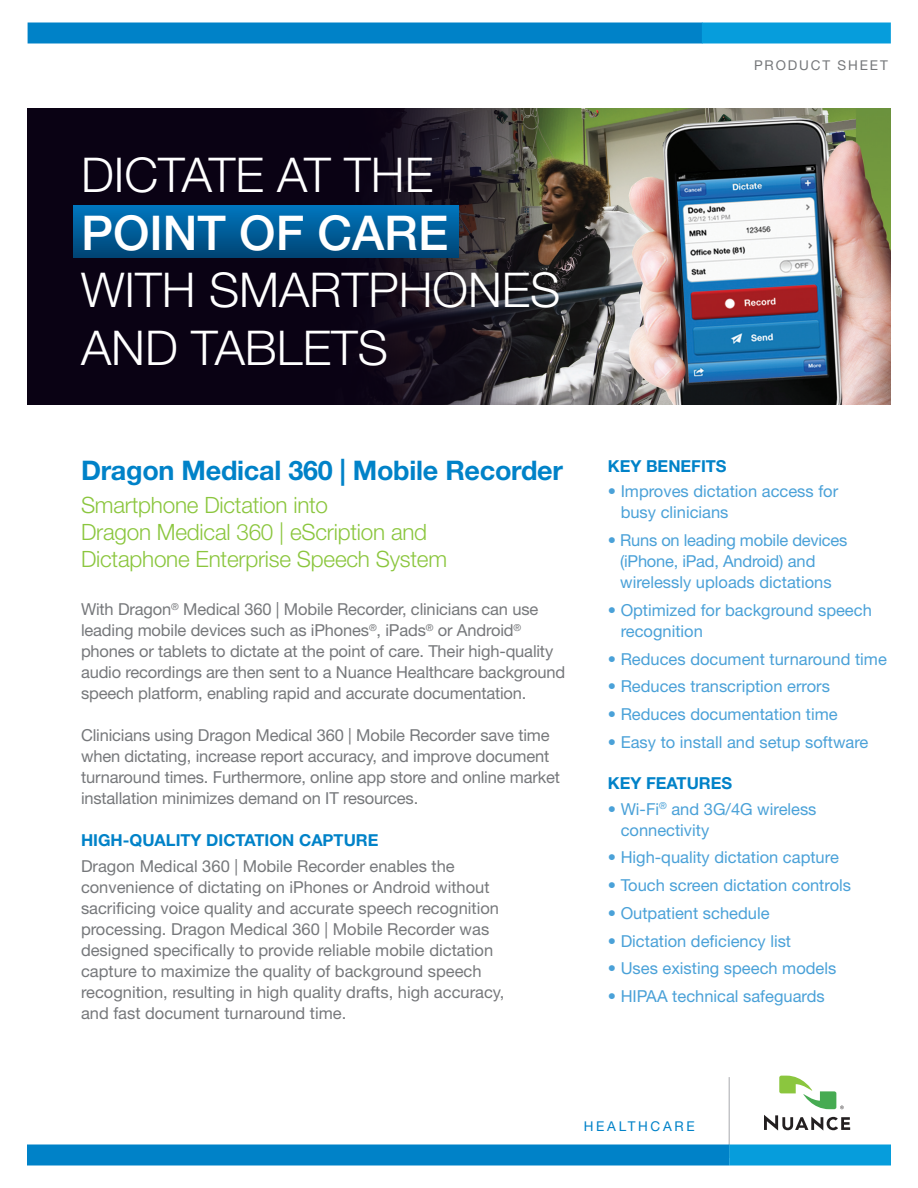
<style>
.page{position:relative;width:918px;height:1188px;background:#fff}
.page>*{position:absolute;margin:0;border:0;box-sizing:border-box;transform-origin:0 0}
.t1{font:300 48px/57.6px "Helvetica Neue LT";color:#fff}
._2_Product_Name_Head{font:700 27px "Helvetica Neue LT";letter-spacing:-.01em;color:#0082c8}
._3_Product_Name_Subh{font:300 22.5px/27px "Helvetica Neue LT";letter-spacing:-.01em;color:#8bc63e}
._5_Body_Text{font:16.5px/21px "Helvetica Neue LT";letter-spacing:-.01em;color:#76787b}
._6_Sidebars{font:16.5px/21px "Helvetica Neue LT";color:#4aa1d8}
._4_Headlines{font:700 16.5px "Helvetica Neue LT";color:#0082c8}
.t2{font:13.5px "Helvetica Neue LT";letter-spacing:.14em;color:#76787b}
.t3{font:13.5px "Helvetica Neue LT";letter-spacing:.2em;color:#0082c8}
.s1{font-weight:500}
</style>
<div class="page">
<div style="left:28px;top:22px;width:675px;height:22px;background:#0082c8"></div>
<div style="left:702px;top:22px;width:189px;height:22px;background:#069ddc"></div>
<hr style="left:729px;top:1077px;width:1px;height:81px;background:#a8a9ad">
<div style="left:27px;top:1144px;width:702px;height:22px;background:#0082c8"></div>
<div style="left:729px;top:1144px;width:162px;height:22px;background:#069ddc"></div>
<svg style="left:764px;top:1115px;width:86px;height:16px"></svg>
<svg style="left:779px;top:1076px;width:65px;height:33px"></svg>
<div style="left:27px;top:108px;width:864px;height:297px;background:#0a0214"></div>
<img style="left:272px;top:108px;width:619px;height:297px">
<div style="left:74px;top:205px;width:385px;height:52px;background:linear-gradient(to bottom,#0076bf,#004676)"></div>
<p class="t1" style="left:81px;top:145px;width:481px">DICTATE AT THE<br><span class="s1">POINT OF CARE<br></span>WITH SMARTPHONES<br>AND TABLETS</p>
<p class="_2_Product_Name_Head" style="left:81px;top:454px;width:483px">Dragon Medical 360 | Mobile Recorder</p>
<p class="_3_Product_Name_Subh" style="left:81px;top:491px;width:368px">Smartphone Dictation into<br>Dragon Medical 360 | eScription and<br>Dictaphone Enterprise Speech System</p>
<p class="_5_Body_Text" style="left:81px;top:599px;width:486px">With Dragon<sup>®</sup> Medical 360 | Mobile Recorder, clinicians can use leading mobile devices such as iPhones<sup>®</sup>, iPads<sup>®</sup> or Android<sup>® </sup>phones or tablets to dictate at the point of care. Their high-quality audio recordings are then sent to a Nuance Healthcare background speech platform, enabling rapid and accurate documentation.</p>
<p class="_5_Body_Text" style="left:81px;top:725px;width:481px">Clinicians using Dragon Medical 360 | Mobile Recorder save time when dictating, increase report accuracy, and improve document turnaround times. Furthermore, online app store and online market installation minimizes demand on IT resources.</p>
<p class="_4_Headlines" style="left:81px;top:830px;width:299px">HIGH-QUALITY DICTATION CAPTURE</p>
<p class="_5_Body_Text" style="left:81px;top:855px;width:425px">Dragon Medical 360 | Mobile Recorder enables the convenience of dictating on iPhones or Android without sacrificing voice quality and accurate speech recognition processing. Dragon Medical 360 | Mobile Recorder was designed specifically to provide reliable mobile dictation capture to maximize the quality of background speech recognition, resulting in high quality drafts, high accuracy, and fast document turnaround time.</p>
<p class="t2" style="left:754px;top:57px;width:135px">PRODUCT SHEET</p>
<p class="_4_Headlines" style="left:608px;top:456px;width:120px">KEY BENEFITS</p>
<p class="_6_Sidebars" style="left:621px;top:481px;width:219px;text-indent:-13px">• Improves dictation access for busy clinicians</p>
<p class="_6_Sidebars" style="left:620px;top:530px;width:229px;text-indent:-12px">• Runs on leading mobile devices (iPhone, iPad, Android) and wirelessly uploads dictations</p>
<p class="_6_Sidebars" style="left:621px;top:599px;width:253px;text-indent:-13px">• Optimized for background speech recognition</p>
<p class="_6_Sidebars" style="left:608px;top:648px;width:281px">• Reduces document turnaround time</p>
<p class="_6_Sidebars" style="left:608px;top:676px;width:224px">• Reduces transcription errors</p>
<p class="_6_Sidebars" style="left:608px;top:704px;width:231px">• Reduces documentation time</p>
<p class="_6_Sidebars" style="left:608px;top:731px;width:262px">• Easy to install and setup software</p>
<p class="_4_Headlines" style="left:608px;top:773px;width:126px">KEY FEATURES</p>
<p class="_6_Sidebars" style="left:621px;top:798px;width:197px;text-indent:-13px">• Wi-Fi<sup>®</sup> and 3G/4G wireless connectivity</p>
<p class="_6_Sidebars" style="left:608px;top:847px;width:233px">• High-quality dictation capture</p>
<p class="_6_Sidebars" style="left:608px;top:875px;width:245px">• Touch screen dictation controls</p>
<p class="_6_Sidebars" style="left:608px;top:902px;width:163px">• Outpatient schedule</p>
<p class="_6_Sidebars" style="left:608px;top:930px;width:185px">• Dictation deficiency list</p>
<p class="_6_Sidebars" style="left:608px;top:958px;width:230px">• Uses existing speech models</p>
<p class="_6_Sidebars" style="left:608px;top:986px;width:218px">• HIPAA technical safeguards</p>
<p class="t3" style="left:584px;top:1118px;width:112px">HEALTHCARE</p>
</div>
